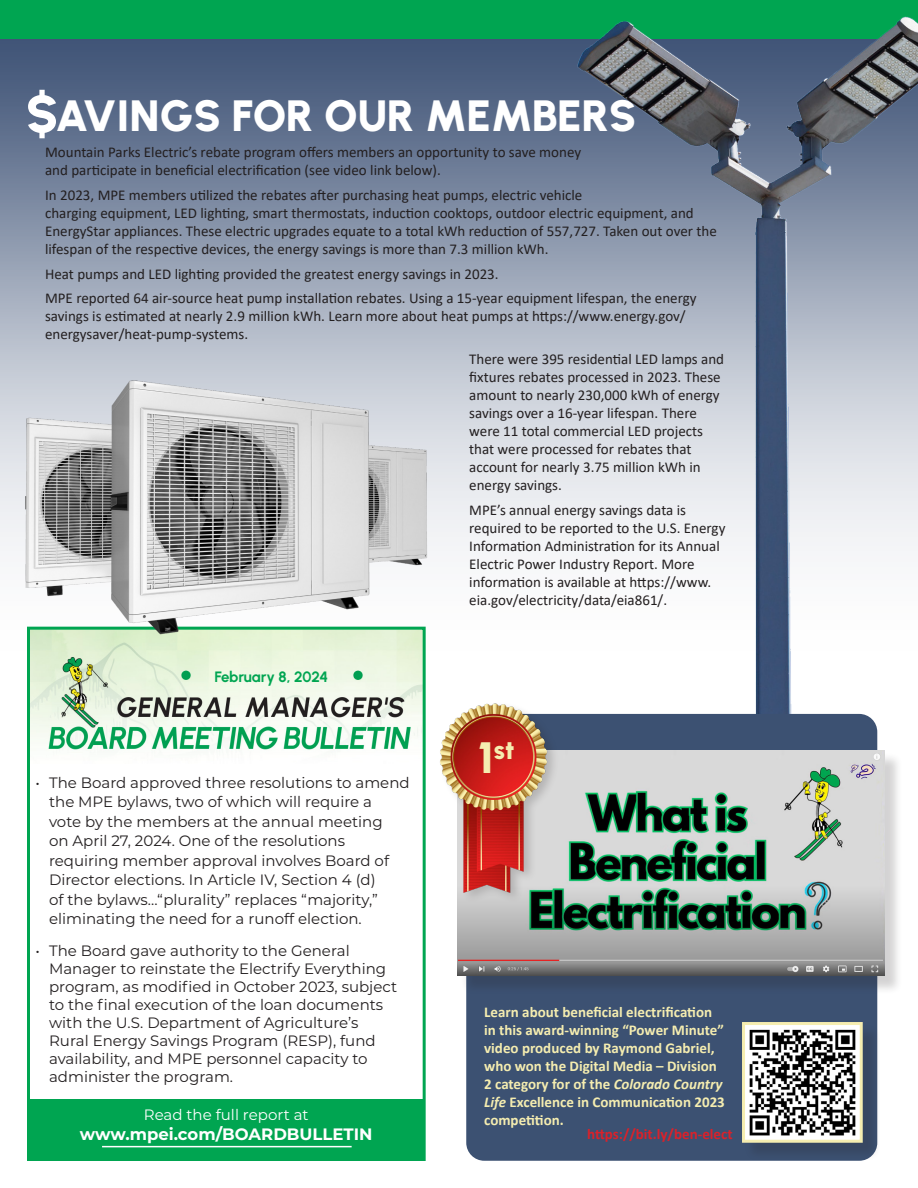
<style>
.page{position:relative;width:918px;height:1188px;background:#fff}
.page>*{position:absolute;margin:0;border:0;box-sizing:border-box;transform-origin:0 0}
.t1{font:900 43.8px "Urbanist";letter-spacing:-.01em;color:#fff}
.t2{font:900 25.65px "Urbanist";color:#f5edb0}
.t3{font:700 16.5px "Montserrat";color:#fff}
.t4{font:15px/18px "Calibri";color:#231f20}
.t5{font:15px/19.5px "Montserrat";color:#231f20}
.t6{font:700 15px/18px "Calibri";color:#f5edb0}
.t7{font:700 15px "Calibri";color:#da212a}
.t8{font:15px "Montserrat";color:#fff}
.t9{font:700 15px "Urbanist";letter-spacing:-.015em;color:#00a551}
.s1{font-size:52.5px}
.s2{font-size:43.95px}
.s3{font-style:italic}
</style>
<div class="page">
<img style="left:0;top:39px;width:546px;height:512px">
<div style="left:30px;top:1099px;width:393px;height:59px;background:#00a551"></div>
<div style="left:0;top:0;width:918px;height:39px;background:#00a551"></div>
<img style="left:31px;top:642px;width:391px;height:109px">
<div style="left:27px;top:627px;width:399px;height:534px;border:3px solid #00a551"></div>
<hr style="left:102px;top:1146px;width:250px;height:1px;background:#fff">
<img style="left:546px;top:16px;width:372px;height:725px">
<img style="left:12px;top:363px;width:430px;height:279px">
<div style="left:466px;top:714px;width:411px;height:447px;background:#3c5172;border-radius:18px"></div>
<div style="left:460px;top:752px;width:443px;height:242px;background:#231f20;opacity:.2"></div>
<img style="left:458px;top:750px;width:427px;height:226px">
<img style="left:408px;top:687px;width:172px;height:222px">
<div style="left:744px;top:1024px;width:137px;height:137px;background:#231f20;opacity:.2"></div>
<img style="left:746px;top:1026px;width:113px;height:113px">
<div style="left:742px;top:1022px;width:121px;height:121px;border:3px solid #f5edb0"></div>
<p class="t1" style="left:26px;top:87px;width:612px"><span class="s1">$</span>AVINGS FOR OUR MEMBERS</p>
<p class="t4" style="left:45px;top:143px;width:538px">Mountain Parks Electric’s rebate program offers members an opportunity to save money</p>
<p class="t4" style="left:45px;top:161px;width:397px">and participate in beneficial electrification (see video link below).</p>
<p class="t4" style="left:45px;top:186px;width:539px">In 2023, MPE members utilized the rebates after purchasing heat pumps, electric vehicle</p>
<p class="t4" style="left:45px;top:204px;width:673px">charging equipment, LED lighting, smart thermostats, induction cooktops, outdoor electric equipment, and<br>EnergyStar appliances. These electric upgrades equate to a total kWh reduction of 557,727. Taken out over the lifespan of the respective devices, the energy savings is more than 7.3 million kWh.</p>
<p class="t4" style="left:45px;top:264px;width:455px">Heat pumps and LED lighting provided the greatest energy savings in 2023.</p>
<p class="t4" style="left:45px;top:289px;width:653px">MPE reported 64 air-source heat pump installation rebates. Using a 15-year equipment lifespan, the energy savings is estimated at nearly 2.9 million kWh. Learn more about heat pumps at https://www.energy.gov/ energysaver/heat-pump-systems.</p>
<p class="t4" style="left:469px;top:350px;width:256px">There were 395 residential LED lamps and fixtures rebates processed in 2023. These amount to nearly 230,000 kWh of energy savings over a 16-year lifespan. There were 11 total commercial LED projects that were processed for rebates that account for nearly 3.75 million kWh in energy savings.</p>
<p class="t4" style="left:469px;top:501px;width:258px">MPE’s annual energy savings data is required to be reported to the U.S. Energy Information Administration for its Annual Electric Power Industry Report. More information is available at https://www. eia.gov/electricity/data/eia861/.</p>
<p class="t9" style="left:214px;top:667px;width:115px">February 8, 2024</p>
<p class="t5" style="left:49px;top:772px;width:362px;text-indent:-14px">• The Board approved three resolutions to amend the MPE bylaws, two of which will require a<br>vote by the members at the annual meeting<br>on April 27, 2024. One of the resolutions requiring member approval involves Board of Director elections. In Article IV, Section 4 (d)<br>of the bylaws...“plurality” replaces “majority,” eliminating the need for a runoff election.</p>
<p class="t5" style="left:49px;top:941px;width:350px;line-height:18px;text-indent:-14px">• The Board gave authority to the General Manager to reinstate the Electrify Everything program, as modified in October 2023, subject to the final execution of the loan documents with the U.S. Department of Agriculture’s Rural Energy Savings Program (RESP), fund availability, and MPE personnel capacity to administer the program.</p>
<p class="t8" style="left:144px;top:1105px;width:166px">Read the full report at</p>
<p class="t3" style="left:80px;top:1122px;width:294px">www.mpei.com/BOARDBULLETIN</p>
<p class="t2" style="left:478px;top:733px;width:38px"><span class="s2">1</span>st</p>
<p class="t6" style="left:484px;top:1002px;width:242px">Learn about beneficial electrification in this award-winning “Power Minute” video produced by Raymond Gabriel, who won the Digital Media – Division 2 category for of the <span class="s3">Colorado Country Life</span> Excellence in Communication 2023 competition.</p>
<p class="t7" style="left:587px;top:1123px;width:147px">https://bit.ly/ben-elect</p>
</div>
